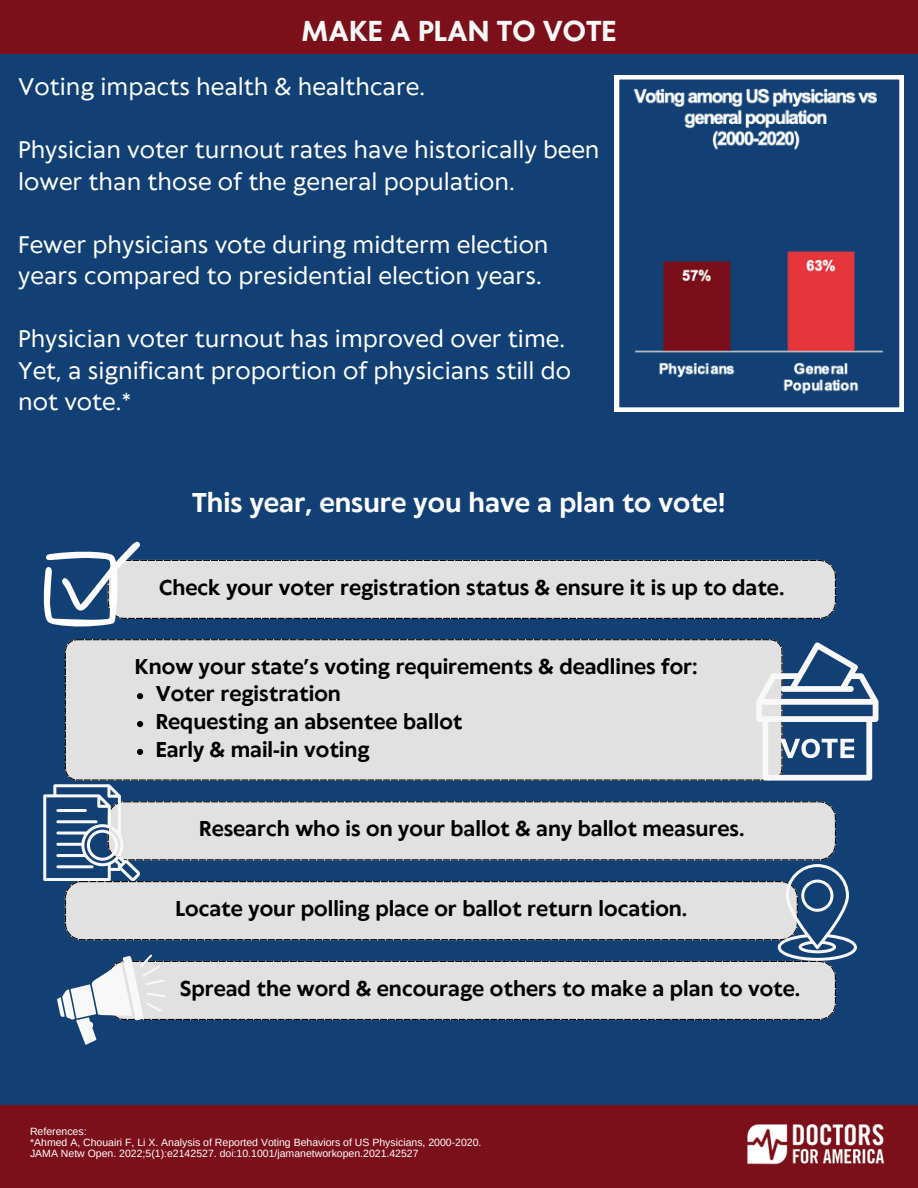
<style>
.page{position:relative;width:918px;height:1188px;background:#124075}
.page>*{position:absolute;margin:0;border:0;box-sizing:border-box;transform-origin:0 0}
.t1{font:700 27px "Klein Text";color:#f8f8f8}
.t2{font:700 25.5px "Klein Text";color:#fefefe}
.t3{font:22.5px/31.5px "Klein Text";color:#fefefe}
.t4{font:700 20.1px "Klein Text";color:#000}
.t5{font:10.5px/11.2px "Arimo";color:#fff}
</style>
<div class="page">
<svg style="left:69px;top:639px;width:709px;height:3px;background:#949596"></svg>
<svg style="left:43px;top:541px;width:793px;height:86px"></svg>
<svg style="left:43px;top:642px;width:836px;height:403px"></svg>
<div style="left:0;top:0;width:918px;height:53px;background:#7b101a"></div>
<svg style="left:615px;top:75px;width:289px;height:336px"></svg>
<div style="left:0;top:1106px;width:918px;height:82px;background:#7b101a"></div>
<img style="left:747px;top:1124px;width:138px;height:41px">
<h4 class="t1" style="left:302px;top:18px;width:316px">MAKE A PLAN TO VOTE</h4>
<p class="t3" style="left:18px;top:73px;width:408px">Voting impacts health &amp; healthcare.</p>
<p class="t3" style="left:18px;top:136px;width:583px">Physician voter turnout rates have historically been lower than those of the general population.</p>
<p class="t3" style="left:18px;top:230px;width:532px">Fewer physicians vote during midterm election years compared to presidential election years.</p>
<p class="t3" style="left:18px;top:325px;width:554px">Physician voter turnout has improved over time.<br>Yet, a significant proportion of physicians still do not vote.*</p>
<p class="t2" style="left:192px;top:490px;width:535px">This year, ensure you have a plan to vote!</p>
<h1 class="t4" style="left:159px;top:577px;width:627px">Check your voter registration status &amp; ensure it is up to date.</h1>
<h3 class="t4" style="left:135px;top:656px;width:564px">Know your state’s voting requirements &amp; deadlines for:</h3>
<p class="t4" style="left:156px;top:684px;width:187px">Voter registration</p>
<h2 class="t4" style="left:156px;top:712px;width:308px">Requesting an absentee ballot</h2>
<p class="t4" style="left:156px;top:739px;width:216px">Early &amp; mail-in voting</p>
<h3 class="t4" style="left:199px;top:819px;width:547px">Research who is on your ballot &amp; any ballot measures.</h3>
<h3 class="t4" style="left:175px;top:899px;width:514px">Locate your polling place or ballot return location.</h3>
<h3 class="t4" style="left:180px;top:978px;width:622px">Spread the word &amp; encourage others to make a plan to vote.</h3>
<h4 class="t5" style="left:30px;top:1125px;width:58px">References:</h4>
<p class="t5" style="left:30px;top:1137px;width:453px">*Ahmed A, Chouairi F, Li X. Analysis of Reported Voting Behaviors of US Physicians, 2000-2020.<br>JAMA Netw Open. 2022;5(1):e2142527. doi:10.1001/jamanetworkopen.2021.42527</p>
</div>
